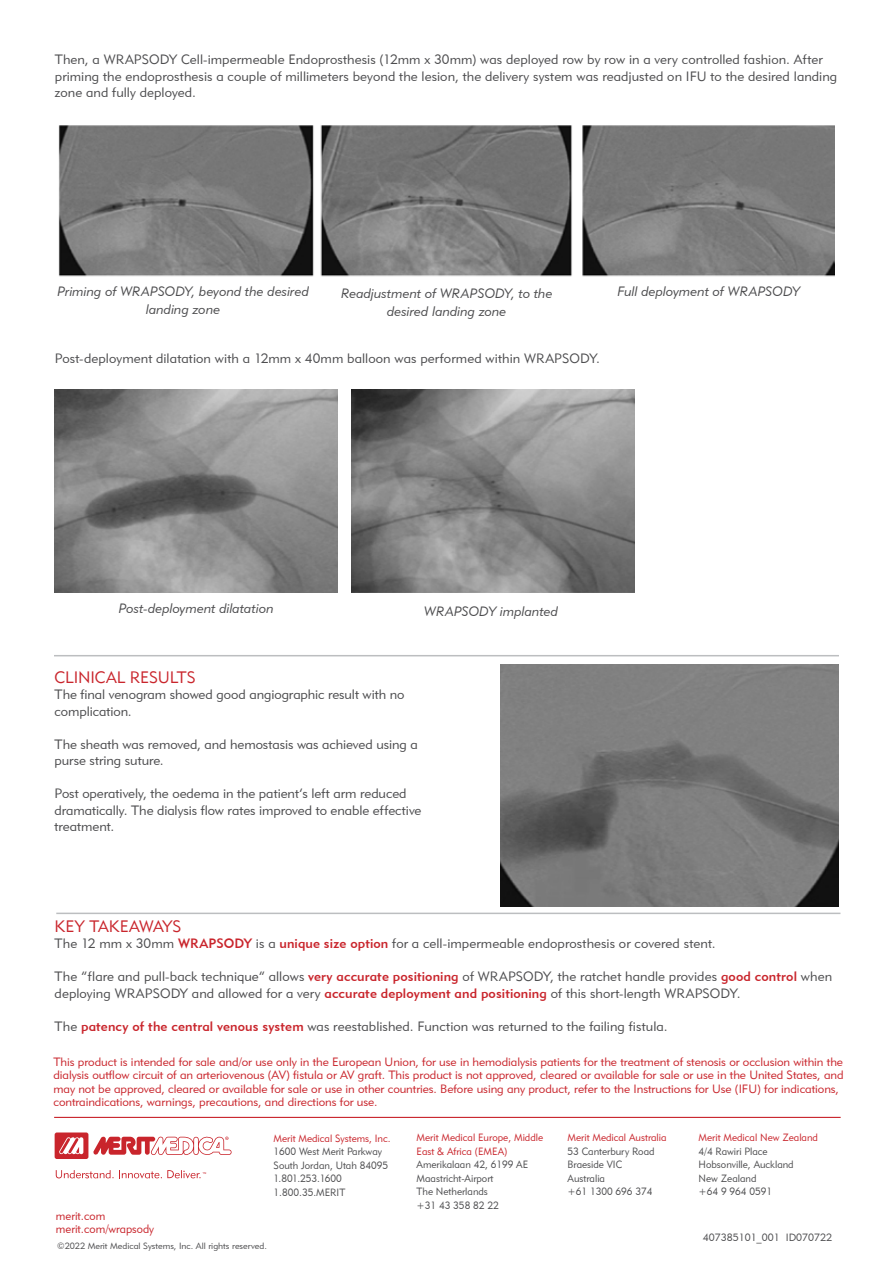
<style>
.page{position:relative;width:893px;height:1263px;background:#fff}
.page>*{position:absolute;margin:0;border:0;box-sizing:border-box;transform-origin:0 0}
.t1{font:16.5px "Geometric 415 BT Lite A";letter-spacing:-.005em;color:#c9252c}
.t2{font:13.5px/16.5px "Geometric 415 BT Lite A";letter-spacing:.005em;color:#4d4d4f}
.t3{font:13.5px/18px "Geometric 415 BT Lite Italic A";letter-spacing:.005em;color:#4d4d4f;text-align:center}
.t4{font:12px/13.5px "Geometric 415 BT Lite A";letter-spacing:-.005em;color:#c9252c}
.t5{font:12px/13.5px "Geometric 415 BT Lite A";letter-spacing:-.005em;color:#c9252c;scale:.95 1}
.t6{font:10.5px/13.5px "Geometric 415 BT Lite A";color:#4d4d4f;scale:.95 1}
.t7{font:10.5px/13.5px "Geometric 415 BT Lite A";color:#c9252c;scale:.95 1}
.t8{font:10.5px "Geometric 415 BT Lite A";color:#4d4d4f}
.t9{font:9px "Geometric 415 BT Lite A";color:#4d4d4f}
.s1{font-family:"Geometric 415 BT Medium A";color:#c9252c}
</style>
<div class="page">
<svg style="left:56px;top:1170px;width:150px;height:8px"></svg>
<svg style="left:55px;top:1132px;width:177px;height:27px"></svg>
<hr style="left:54px;top:1117px;width:787px;height:1px;background:#c9252c">
<hr style="left:56px;top:913px;width:784px;height:1px;background:#bcbec0">
<img style="left:58px;top:125px;width:776px;height:152px">
<img style="left:54px;top:389px;width:284px;height:203px">
<img style="left:351px;top:389px;width:284px;height:203px">
<img style="left:501px;top:664px;width:338px;height:242px">
<hr style="left:54px;top:655px;width:785px;height:1px;background:#bcbec0">
<p class="t2" style="left:55px;top:53px;width:784px">Then, a WRAPSODY Cell-impermeable Endoprosthesis (12mm x 30mm) was deployed row by row in a very controlled fashion. After priming the endoprosthesis a couple of millimeters beyond the lesion, the delivery system was readjusted on IFU to the desired landing zone and fully deployed.</p>
<p class="t3" style="left:58px;top:283px;width:253px">Priming of WRAPSODY, beyond the desired landing zone</p>
<p class="t3" style="left:341px;top:285px;width:213px">Readjustment of WRAPSODY, to the desired landing zone</p>
<p class="t3" style="left:617px;top:283px;width:184px">Full deployment of WRAPSODY</p>
<p class="t2" style="left:55px;top:352px;width:547px">Post-deployment dilatation with a 12mm x 40mm balloon was performed within WRAPSODY.</p>
<p class="t3" style="left:119px;top:601px;width:157px">Post-deployment dilatation</p>
<p class="t3" style="left:424px;top:603px;width:135px">WRAPSODY implanted</p>
<p class="t1" style="left:55px;top:670px;width:143px">CLINICAL RESULTS</p>
<p class="t2" style="left:55px;top:687px;width:351px">The final venogram showed good angiographic result with no complication.</p>
<p class="t2" style="left:55px;top:737px;width:365px">The sheath was removed, and hemostasis was achieved using a purse string suture.</p>
<p class="t2" style="left:55px;top:786px;width:368px">Post operatively, the oedema in the patient’s left arm reduced dramatically. The dialysis flow rates improved to enable effective treatment.</p>
<p class="t1" style="left:55px;top:920px;width:128px">KEY TAKEAWAYS</p>
<p class="t2" style="left:55px;top:936px;width:663px">The 12 mm x 30mm <span class="s1">WRAPSODY</span> is a <span class="s1">unique size option</span> for a cell-impermeable endoprosthesis or covered stent.</p>
<p class="t2" style="left:55px;top:969px;width:779px">The “flare and pull-back technique” allows <span class="s1">very accurate positioning</span> of WRAPSODY, the ratchet handle provides <span class="s1">good control</span> when deploying WRAPSODY and allowed for a very <span class="s1">accurate deployment and positioning</span> of this short-length WRAPSODY.</p>
<p class="t2" style="left:55px;top:1019px;width:614px">The <span class="s1">patency of the central venous system</span> was reestablished. Function was returned to the failing fistula.</p>
<p class="t4" style="left:53px;top:1056px;width:792px">This product is intended for sale and/or use only in the European Union, for use in hemodialysis patients for the treatment of stenosis or occlusion within the dialysis outflow circuit of an arteriovenous (AV) fistula or AV graft. This product is not approved, cleared or available for sale or use in the United States, and may not be approved, cleared or available for sale or use in other countries. Before using any product, refer to the Instructions for Use (IFU) for indications, contraindications, warnings, precautions, and directions for use.</p>
<p class="t5" style="left:56px;top:1210px;width:105px">merit.com merit.com/wrapsody</p>
<p class="t7" style="left:274px;top:1132px;width:125px">Merit Medical Systems, Inc.</p>
<p class="t6" style="left:274px;top:1146px;width:122px">1600 West Merit Parkway<br>South Jordan, Utah 84095<br>1.801.253.1600<br>1.800.35.MERIT</p>
<p class="t9" style="left:57px;top:1242px;width:211px">©2022 Merit Medical Systems, Inc. All rights reserved.</p>
<p class="t7" style="left:417px;top:1132px;width:135px">Merit Medical Europe, Middle<br>East &amp; Africa (EMEA)</p>
<p class="t6" style="left:417px;top:1159px;width:119px">Amerikalaan 42, 6199 AE<br>Maastricht-Airport<br>The Netherlands<br>+31 43 358 82 22</p>
<p class="t7" style="left:568px;top:1132px;width:106px">Merit Medical Australia</p>
<p class="t6" style="left:568px;top:1145px;width:93px">53 Canterbury Road<br>Braeside VIC<br>Australia<br>+61 1300 696 374</p>
<p class="t7" style="left:699px;top:1132px;width:127px">Merit Medical New Zealand</p>
<p class="t6" style="left:699px;top:1145px;width:102px">4/4 Rawiri Place<br>Hobsonville, Auckland<br>New Zealand<br>+64 9 964 0591</p>
<p class="t8" style="left:703px;top:1233px;width:131px">407385101_001 ID070722</p>
</div>
